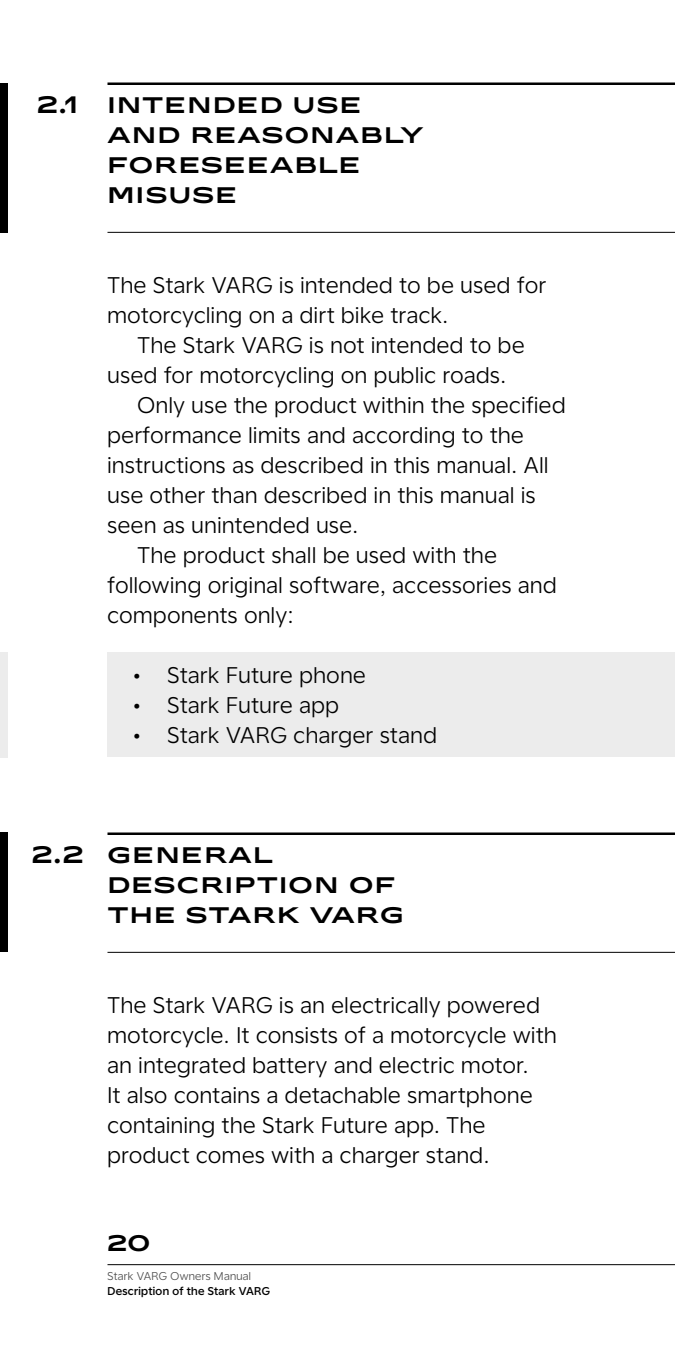
<style>
.page{position:relative;width:675px;height:1350px;background:#fff}
.page>*{position:absolute;margin:0;border:0;box-sizing:border-box;transform-origin:0 0}
.Main_section_numberi{font:500 23.75px "Stark Sans";color:#000}
.Copy{font:22.5px/30px "Universal Sans Display 300";letter-spacing:.03em;color:#000}
.Copy_indent{font:22.5px/30px "Universal Sans Display 300";letter-spacing:.03em;color:#000}
.Main_sections{font:500 22.5px/30px "Stark Sans";letter-spacing:.06em;color:#000}
.t1{font:11.25px "Universal Sans Display 500";letter-spacing:.03em;color:#000}
.t2{font:11.25px "Universal Sans Display 300";letter-spacing:.03em;color:#4d4d4d}
.s1{font-family:"Universal Sans Display 500"}
</style>
<div class="page">
<div style="left:0;top:83px;width:8px;height:149px;background:#000"></div>
<div style="left:0;top:832px;width:8px;height:120px;background:#000"></div>
<div style="left:108px;top:652px;width:567px;height:106px;background:#ececec"></div>
<div style="left:0;top:652px;width:8px;height:106px;background:#ececec"></div>
<hr style="left:108px;top:1265px;width:567px;height:1px;background:#000">
<hr style="left:108px;top:83px;width:567px;height:2px;background:#000">
<hr style="left:108px;top:232px;width:567px;height:1px;background:#000">
<hr style="left:108px;top:833px;width:567px;height:2px;background:#000">
<hr style="left:108px;top:952px;width:567px;height:1px;background:#000">
<p class="Main_section_numberi" style="left:37px;top:88px;width:42px">2.1</p>
<p class="Main_sections" style="left:108px;top:90px;width:318px">INTENDED USE<br>AND REASONABLY<br>FORESEEABLE<br>MISUSE</p>
<p class="Copy" style="left:108px;top:270px;width:440px">The Stark VARG is intended to be used for motorcycling on a dirt bike track.</p>
<p class="Copy_indent" style="left:108px;top:330px;width:418px;text-indent:30px">The Stark VARG is not intended to be used for motorcycling on public roads.</p>
<p class="Copy_indent" style="left:108px;top:390px;width:460px;text-indent:30px">Only use the product within the specified performance limits and according to the instructions as described in this manual. All use other than described in this manual is seen as unintended use.</p>
<p class="Copy_indent" style="left:108px;top:540px;width:451px;text-indent:30px">The product shall be used with the following original software, accessories and components only:</p>
<p class="Copy" style="left:132px;top:660px;width:235px"><span class="s1">•</span> Stark Future phone</p>
<p class="Copy" style="left:132px;top:690px;width:208px"><span class="s1">•</span> Stark Future app</p>
<p class="Copy" style="left:132px;top:720px;width:306px"><span class="s1">•</span> Stark VARG charger stand</p>
<p class="Main_section_numberi" style="left:32px;top:838px;width:53px">2.2</p>
<p class="Main_sections" style="left:108px;top:840px;width:298px">GENERAL<br>DESCRIPTION OF<br>THE STARK VARG</p>
<p class="Copy" style="left:108px;top:990px;width:451px">The Stark VARG is an electrically powered motorcycle. It consists of a motorcycle with an integrated battery and electric motor.<br>It also contains a detachable smartphone containing the Stark Future app. The product comes with a charger stand.</p>
<p class="Main_sections" style="left:108px;top:1228px;width:44px">20</p>
<p class="t2" style="left:108px;top:1270px;width:145px">Stark VARG Owners Manual</p>
<p class="t1" style="left:108px;top:1285px;width:164px">Description of the Stark VARG</p>
</div>
